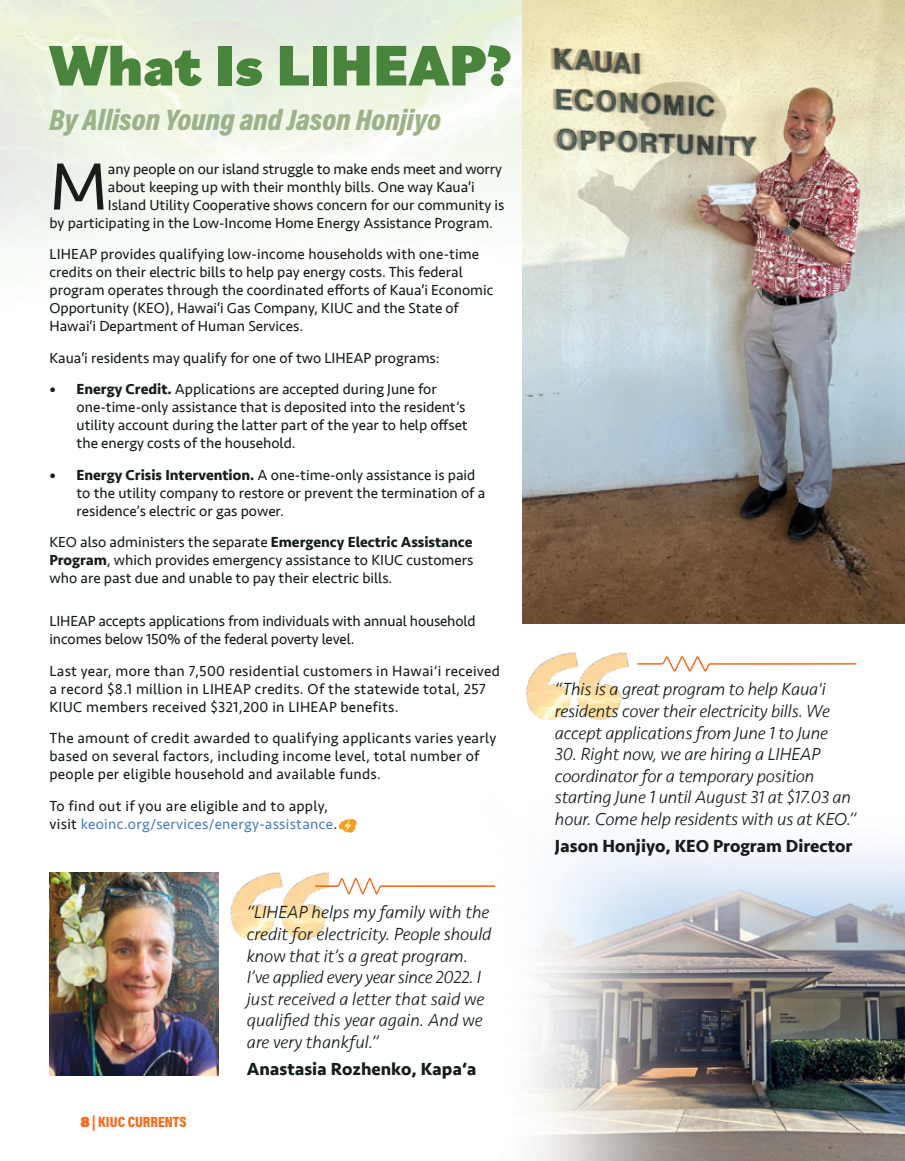
<style>
.page{position:relative;width:905px;height:1161px;background:#fff}
.page>*{position:absolute;margin:0;border:0;box-sizing:border-box;transform-origin:0 0}
.t1{font:69px "Seravek";color:#151e1a}
.t2{font:900 60px "Bilo";color:#49843d}
.t3{font:30px "Acumin Variable Concept";color:#9cb38a}
.t4{font:italic 300 18px/21.6px "Seravek";letter-spacing:-.01em;color:#151e1a}
.t5{font:700 18px "Seravek";color:#151e1a}
.t6{font:15px/18px "Seravek";color:#151e1a}
.t7{font:15px/18px "Seravek";letter-spacing:.02em;color:#151e1a}
.t8{font:15px "Acumin Variable Concept";color:#f36e21}
.s1{font-family:"Acumin Variable Concept"}
.s2{font-weight:700}
.s3{color:#4e80c1}
</style>
<div class="page">
<img style="left:0;top:0;width:904px;height:1076px">
<img style="left:444px;top:741px;width:460px;height:420px">
<img style="left:523px;top:0;width:381px;height:623px">
<img style="left:49px;top:873px;width:169px;height:203px">
<img style="left:193px;top:858px;width:136px;height:111px">
<svg style="left:230px;top:872px;width:265px;height:69px"></svg>
<svg style="left:339px;top:819px;width:17px;height:14px"></svg>
<img style="left:502px;top:638px;width:150px;height:102px">
<svg style="left:525px;top:652px;width:104px;height:69px"></svg>
<svg style="left:637px;top:654px;width:219px;height:23px"></svg>
<h2 class="t2" style="left:49px;top:24px;width:463px">What Is LIHEAP?</h2>
<h3 class="t3" style="left:49px;top:99px;width:393px">By Allison Young and Jason Honjiyo</h3>
<h1 class="t1" style="left:49px;top:133px;width:60px">M</h1>
<p class="t6" style="left:108px;top:159px;width:395px">any people on our island struggle to make ends meet and worry</p>
<p class="t6" style="left:108px;top:177px;width:368px">about keeping up with their monthly bills. One way Kaua<span class="s1">‘</span>i</p>
<p class="t6" style="left:108px;top:195px;width:398px">Island Utility Cooperative shows concern for our community is</p>
<p class="t6" style="left:49px;top:213px;width:445px">by participating in the Low-Income Home Energy Assistance Program.</p>
<p class="t6" style="left:49px;top:245px;width:445px">LIHEAP provides qualifying low-income households with one-time credits on their electric bills to help pay energy costs. This federal program operates through the coordinated efforts of Kaua<span class="s1">‘</span>i Economic Opportunity (KEO), Hawai<span class="s1">‘</span>i Gas Company, KIUC and the State of Hawai<span class="s1">‘</span>i Department of Human Services.</p>
<p class="t6" style="left:49px;top:348px;width:392px">Kaua<span class="s1">‘</span>i residents may qualify for one of two LIHEAP programs:</p>
<p class="t6" style="left:76px;top:380px;width:393px;text-indent:-27px"><span class="s2">• Energy Credit.</span> Applications are accepted during June for one-time-only assistance that is deposited into the resident’s utility account during the latter part of the year to help offset the energy costs of the household.</p>
<p class="t6" style="left:76px;top:465px;width:410px;text-indent:-27px"><span class="s2">• Energy Crisis Intervention.</span> A one-time-only assistance is paid to the utility company to restore or prevent the termination of a residence’s electric or gas power.</p>
<p class="t6" style="left:49px;top:533px;width:425px;text-align:justify">KEO also administers the separate <span class="s2">Emergency Electric Assistance Program</span>, which provides emergency assistance to KIUC customers who are past due and unable to pay their electric bills.</p>
<p class="t6" style="left:49px;top:612px;width:427px">LIHEAP accepts applications from individuals with annual household incomes below 150% of the federal poverty level.</p>
<p class="t7" style="left:49px;top:662px;width:452px">Last year, more than 7,500 residential customers in Hawaiʻi received a record $8.1 million in LIHEAP credits. Of the statewide total, 257<br>KIUC members received $321,200 in LIHEAP benefits.</p>
<p class="t7" style="left:49px;top:729px;width:448px">The amount of credit awarded to qualifying applicants varies yearly based on several factors, including income level, total number of people per eligible household and available funds.</p>
<p class="t7" style="left:49px;top:797px;width:289px">To find out if you are eligible and to apply, visit <span class="s3">keoinc.org/services/energy-assistance</span>.</p>
<p class="t8" style="left:80px;top:1111px;width:108px">8| KIUC CURRENTS</p>
<p class="t4" style="left:247px;top:902px;width:246px">“LIHEAP helps my family with the credit for electricity. People should know that it’s a great program.<br>I’ve applied every year since 2022. I just received a letter that said we qualified this year again. And we are very thankful.”</p>
<p class="t5" style="left:247px;top:1055px;width:231px">Anastasia Rozhenko, Kapa‘a</p>
<p class="t4" style="left:555px;top:679px;width:276px">“This is a great program to help Kaua'i residents cover their electricity bills. We accept applications from June 1 to June</p>
<p class="t4" style="left:555px;top:744px;width:303px">30. Right now, we are hiring a LIHEAP coordinator for a temporary position starting June 1 until August 31 at $17.03 an hour. Come help residents with us at KEO.”</p>
<p class="t5" style="left:555px;top:832px;width:299px">Jason Honjiyo, KEO Program Director</p>
</div>
